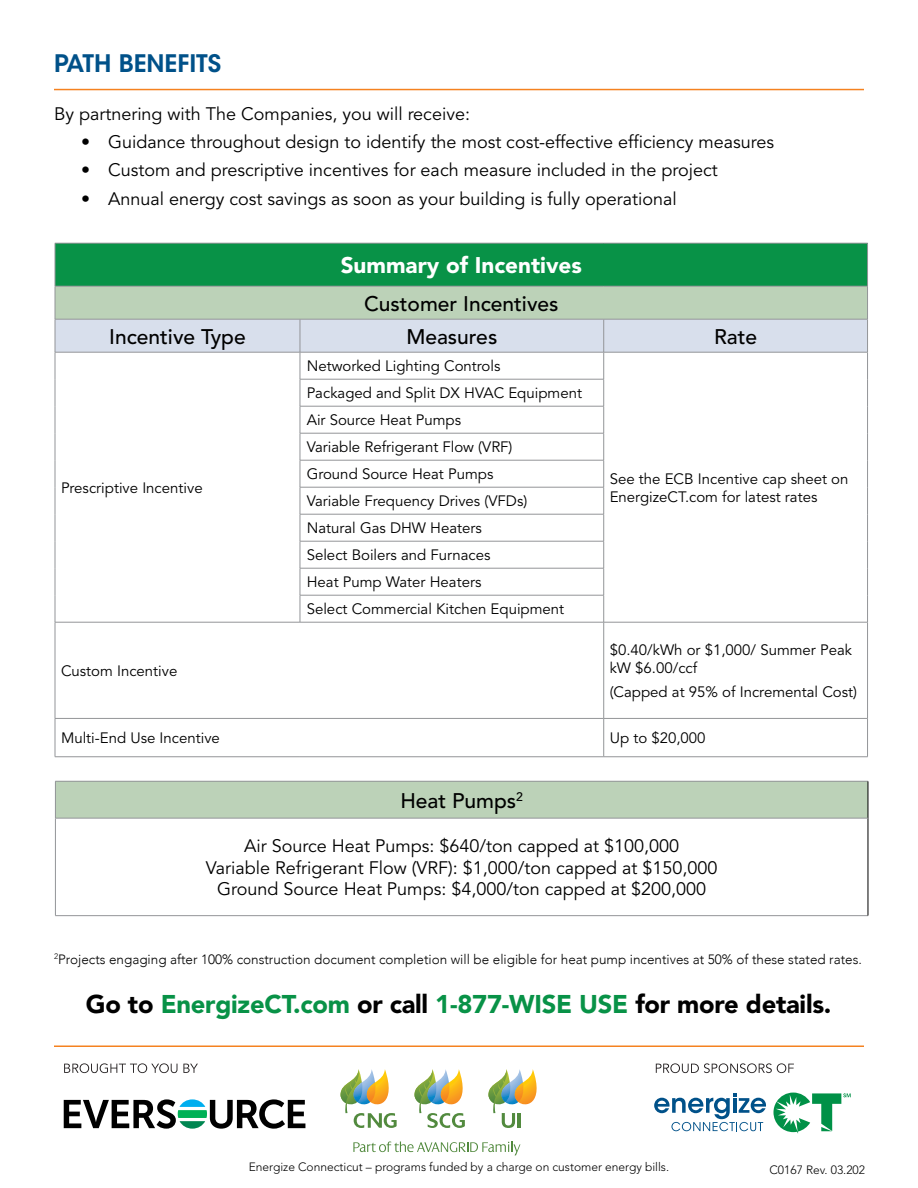
<style>
.page{position:relative;width:918px;height:1188px;background:#fff}
.page>*{position:absolute;margin:0;border:0;box-sizing:border-box;transform-origin:0 0}
.t1{font:900 25.5px "Avenir LT Std";letter-spacing:-.01em;color:#089247}
.t2{font:600 24px "ITC Avant Garde Std";color:#005189}
.t3{font:900 22.5px "Avenir LT Std";color:#fff}
.t4{font:500 21px "Avenir LT Std";color:#000}
.t5{font:18px/21.6px "Avenir LT Std";color:#000;text-align:center}
.t6{font:15px/27px "Avenir LT Std";color:#000}
.t7{font:300 13.5px "Avenir";color:#000}
.t8{font:300 12px "Avenir LT Std";color:#000}
.s1{color:#000}
</style>
<div class="page">
<svg style="left:64px;top:1099px;width:241px;height:30px"></svg>
<svg style="left:654px;top:1093px;width:112px;height:38px"></svg>
<svg style="left:773px;top:1093px;width:78px;height:41px"></svg>
<svg style="left:353px;top:1141px;width:167px;height:14px"></svg>
<svg style="left:340px;top:1069px;width:57px;height:59px"></svg>
<svg style="left:414px;top:1069px;width:51px;height:59px"></svg>
<svg style="left:488px;top:1069px;width:49px;height:59px"></svg>
<hr style="left:517px;top:1113px;width:3px;height:15px;background:#528a3e">
<svg style="left:64px;top:1063px;width:113px;height:10px"></svg>
<svg style="left:183px;top:1064px;width:15px;height:9px"></svg>
<svg style="left:656px;top:1063px;width:138px;height:10px"></svg>
<hr style="left:54px;top:1046px;width:810px;height:1px;background:#f58220">
<div style="left:55px;top:243px;width:813px;height:43px;background:#089247"></div>
<div style="left:55px;top:286px;width:813px;height:33px;background:#bcd2b8"></div>
<hr style="left:867px;top:243px;width:1px;height:43px;background:#939598">
<hr style="left:867px;top:286px;width:1px;height:33px;background:#939598">
<hr style="left:55px;top:243px;width:245px;height:1px;background:#939598">
<hr style="left:55px;top:243px;width:1px;height:43px;background:#939598">
<hr style="left:300px;top:243px;width:304px;height:1px;background:#939598">
<hr style="left:604px;top:243px;width:264px;height:1px;background:#939598">
<hr style="left:55px;top:286px;width:245px;height:1px;background:#939598">
<hr style="left:55px;top:286px;width:1px;height:33px;background:#939598">
<hr style="left:300px;top:286px;width:304px;height:1px;background:#939598">
<hr style="left:604px;top:286px;width:264px;height:1px;background:#939598">
<svg style="left:55px;top:319px;width:813px;height:303px"></svg>
<hr style="left:55px;top:622px;width:245px;height:1px;background:#939598">
<hr style="left:55px;top:622px;width:1px;height:96px;background:#939598">
<hr style="left:300px;top:622px;width:304px;height:1px;background:#939598">
<hr style="left:604px;top:622px;width:264px;height:1px;background:#939598">
<hr style="left:603px;top:622px;width:1px;height:96px;background:#939598">
<hr style="left:867px;top:622px;width:1px;height:96px;background:#939598">
<hr style="left:55px;top:718px;width:245px;height:1px;background:#939598">
<hr style="left:55px;top:719px;width:1px;height:38px;background:#939598">
<hr style="left:300px;top:718px;width:304px;height:1px;background:#939598">
<hr style="left:604px;top:718px;width:264px;height:1px;background:#939598">
<hr style="left:603px;top:719px;width:1px;height:38px;background:#939598">
<hr style="left:867px;top:719px;width:1px;height:38px;background:#939598">
<hr style="left:55px;top:757px;width:245px;height:1px;background:#939598">
<hr style="left:300px;top:757px;width:304px;height:1px;background:#939598">
<hr style="left:604px;top:757px;width:264px;height:1px;background:#939598">
<hr style="left:54px;top:89px;width:810px;height:1px;background:#f58220">
<div style="left:55px;top:781px;width:813px;height:37px;background:#bcd2b8"></div>
<hr style="left:55px;top:781px;width:813px;height:1px;background:#939598">
<hr style="left:55px;top:781px;width:1px;height:37px;background:#939598">
<hr style="left:55px;top:818px;width:1px;height:97px;background:#939598">
<hr style="left:55px;top:915px;width:813px;height:1px;background:#939598">
<hr style="left:868px;top:781px;width:1px;height:37px;background:#000">
<hr style="left:868px;top:818px;width:1px;height:97px;background:#000">
<hr style="left:55px;top:818px;width:813px;height:1px;background:#939598">
<h2 class="t2" style="left:54px;top:48px;width:169px">PATH BENEFITS</h2>
<p class="t5" style="left:54px;top:103px;width:417px">By partnering with The Companies, you will receive:</p>
<p class="t5" style="left:81px;top:131px;width:695px">• Guidance throughout design to identify the most cost-effective efficiency measures</p>
<p class="t5" style="left:81px;top:160px;width:638px">• Custom and prescriptive incentives for each measure included in the project</p>
<p class="t5" style="left:81px;top:188px;width:597px">• Annual energy cost savings as soon as your building is fully operational</p>
<h3 class="t3" style="left:341px;top:252px;width:243px">Summary of Incentives</h3>
<h3 class="t4" style="left:364px;top:291px;width:196px">Customer Incentives</h3>
<h3 class="t4" style="left:109px;top:324px;width:138px">Incentive Type</h3>
<h3 class="t4" style="left:406px;top:324px;width:92px">Measures</h3>
<h3 class="t4" style="left:714px;top:324px;width:45px">Rate</h3>
<p class="t6" style="left:61px;top:475px;width:143px">Prescriptive Incentive</p>
<p class="t6" style="left:61px;top:658px;width:118px">Custom Incentive</p>
<p class="t6" style="left:307px;top:353px;width:195px">Networked Lighting Controls</p>
<p class="t6" style="left:307px;top:380px;width:277px">Packaged and Split DX HVAC Equipment<br>Air Source Heat Pumps<br>Variable Refrigerant Flow (VRF)<br>Ground Source Heat Pumps<br>Variable Frequency Drives (VFDs)<br>Natural Gas DHW Heaters<br>Select Boilers and Furnaces<br>Heat Pump Water Heaters<br>Select Commercial Kitchen Equipment</p>
<p class="t6" style="left:610px;top:470px;width:240px;line-height:18px">See the ECB Incentive cap sheet on<br>EnergizeCT.com for latest rates</p>
<p class="t6" style="left:610px;top:641px;width:244px;line-height:18px">$0.40/kWh or $1,000/ Summer Peak kW $6.00/ccf</p>
<p class="t6" style="left:610px;top:679px;width:249px">(Capped at 95% of Incremental Cost)</p>
<p class="t6" style="left:61px;top:725px;width:160px">Multi-End Use Incentive</p>
<p class="t6" style="left:610px;top:725px;width:97px">Up to $20,000</p>
<h3 class="t4" style="left:400px;top:788px;width:124px">Heat Pumps<sup>2</sup></h3>
<p class="t5" style="left:206px;top:836px;width:513px">Air Source Heat Pumps: $640/ton capped at $100,000<br>Variable Refrigerant Flow (VRF): $1,000/ton capped at $150,000<br>Ground Source Heat Pumps: $4,000/ton capped at $200,000</p>
<p class="t7" style="left:54px;top:951px;width:810px"><sup>2</sup>Projects engaging after 100% construction document completion will be eligible for heat pump incentives at 50% of these stated rates.</p>
<h1 class="t1" style="left:86px;top:989px;width:747px"><span class="s1">Go to</span> EnergizeCT.com <span class="s1">or call</span> 1-877-WISE USE <span class="s1">for more details.</span></h1>
<p class="t8" style="left:249px;top:1160px;width:422px">Energize Connecticut – programs funded by a charge on customer energy bills.</p>
<p class="t8" style="left:770px;top:1162px;width:97px">C0167 Rev. 03.202</p>
</div>
